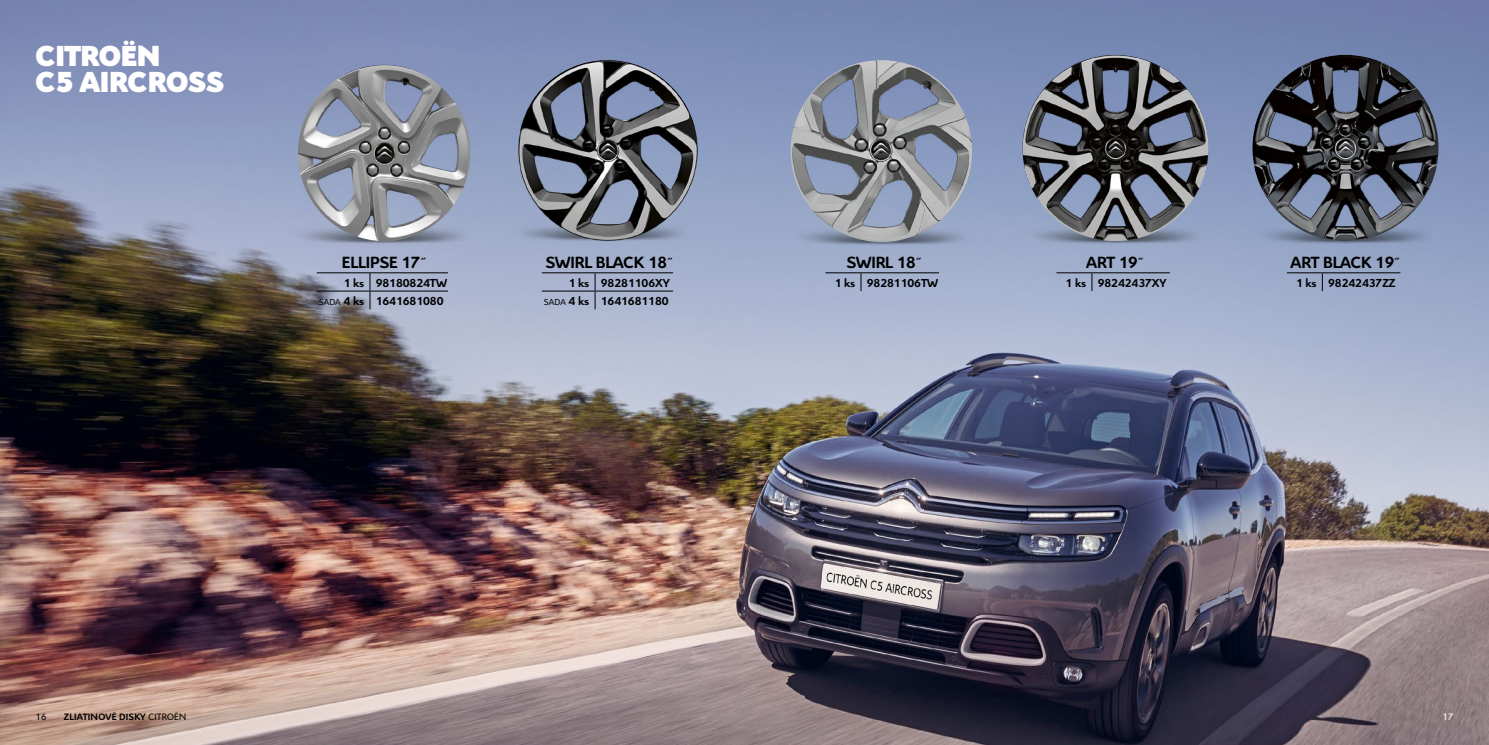
<style>
.page{position:relative;width:1489px;height:745px;background:#fff}
.page>*{position:absolute;margin:0;border:0;box-sizing:border-box;transform-origin:0 0}
.t1{font:31.25px/26.2px "Citroen Blackv 6";letter-spacing:-.025em;color:#fff}
.t2{font:700 17.5px "Citroen";letter-spacing:-.005em;color:#000}
.t3{font:700 12.5px/18.2px "Citroen";letter-spacing:-.005em;color:#000;text-align:right}
.t4{font:700 10px "Citroen";letter-spacing:.02em;color:#000}
.t5{font:10px "Citroen";color:#000}
.t6{font:10px "Citroen";color:#fff}
.s1{font-weight:400;font-size:9.38px}
.s2{font-weight:400}
</style>
<div class="page">
<img style="left:0;top:0;width:1488px;height:744px">
<hr style="left:542px;top:272px;width:53px;height:1px;background:#000">
<hr style="left:595px;top:272px;width:78px;height:1px;background:#000">
<hr style="left:542px;top:290px;width:53px;height:1px;background:#000">
<hr style="left:595px;top:290px;width:78px;height:1px;background:#000">
<svg style="left:594px;top:273px;width:1px;height:36px"></svg>
<hr style="left:825px;top:272px;width:36px;height:1px;background:#000">
<hr style="left:861px;top:272px;width:77px;height:1px;background:#000">
<svg style="left:860px;top:273px;width:1px;height:18px"></svg>
<hr style="left:1056px;top:272px;width:35px;height:1px;background:#000">
<hr style="left:1091px;top:272px;width:78px;height:1px;background:#000">
<svg style="left:1091px;top:273px;width:1px;height:18px"></svg>
<hr style="left:1286px;top:272px;width:36px;height:1px;background:#000">
<hr style="left:1322px;top:272px;width:78px;height:1px;background:#000">
<svg style="left:1321px;top:273px;width:1px;height:18px"></svg>
<hr style="left:317px;top:272px;width:53px;height:1px;background:#000">
<hr style="left:370px;top:272px;width:78px;height:1px;background:#000">
<hr style="left:317px;top:290px;width:53px;height:1px;background:#000">
<hr style="left:370px;top:290px;width:78px;height:1px;background:#000">
<svg style="left:369px;top:273px;width:1px;height:36px"></svg>
<img style="left:270px;top:227px;width:228px;height:23px">
<img style="left:489px;top:224px;width:228px;height:23px">
<img style="left:769px;top:228px;width:228px;height:24px">
<img style="left:1002px;top:226px;width:228px;height:24px">
<img style="left:298px;top:65px;width:172px;height:176px">
<img style="left:516px;top:60px;width:182px;height:182px;border-radius:91px">
<img style="left:790px;top:60px;width:182px;height:182px;border-radius:91px">
<img style="left:1022px;top:55px;width:186px;height:186px;border-radius:93px">
<img style="left:1232px;top:226px;width:228px;height:24px">
<img style="left:1252px;top:55px;width:186px;height:186px;border-radius:93px">
<h1 class="t1" style="left:35px;top:41px;width:191px">CITROËN<br>C5 AIRCROSS</h1>
<h2 class="t2" style="left:342px;top:252px;width:86px">ELLIPSE 17˝</h2>
<p class="t3" style="left:319px;top:273px;width:130px">1 ks 98180824TW<br><span class="s1">SADA</span> 4 ks 1641681080</p>
<h2 class="t2" style="left:545px;top:252px;width:129px">SWIRL BLACK 18˝</h2>
<p class="t3" style="left:544px;top:273px;width:127px">1 ks 98281106XY<br><span class="s1">SADA</span> 4 ks 1641681180</p>
<h2 class="t2" style="left:846px;top:252px;width:77px">SWIRL 18˝</h2>
<p class="t3" style="left:834px;top:273px;width:105px">1 ks 98281106TW</p>
<h2 class="t2" style="left:1086px;top:252px;width:59px">ART 19˝</h2>
<p class="t3" style="left:1065px;top:273px;width:102px">1 ks 98242437XY</p>
<h2 class="t2" style="left:1290px;top:252px;width:111px">ART BLACK 19˝</h2>
<p class="t3" style="left:1295px;top:273px;width:101px">1 ks 98242437ZZ</p>
<p class="t5" style="left:35px;top:710px;width:12px">16</p>
<p class="t4" style="left:64px;top:710px;width:124px">ZLIATINOVÉ DISKY <span class="s2">CITROËN</span></p>
<p class="t6" style="left:1442px;top:710px;width:12px">17</p>
</div>
